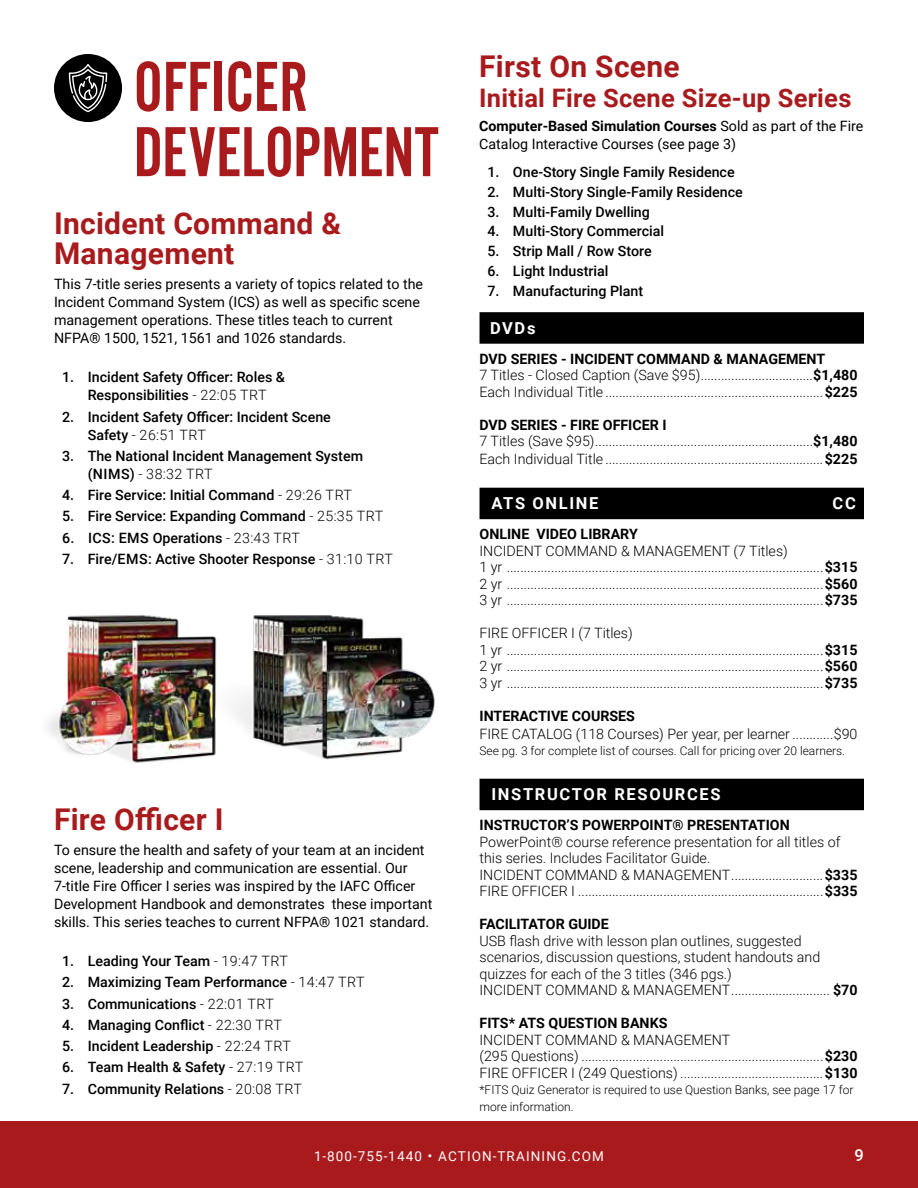
<style>
.page{position:relative;width:918px;height:1188px;background:#fff}
.page>*{position:absolute;margin:0;border:0;box-sizing:border-box;transform-origin:0 0}
.t1{font:73.5px/65.2px "Alternate Got No 2 D";color:#a81a1c}
.t2{font:700 30px/30px "Roboto";letter-spacing:.01em;color:#a81a1c}
.t3{font:700 25.5px "Roboto";letter-spacing:.01em;color:#a81a1c}
.t4{font:700 16.5px "Roboto";letter-spacing:.1em;color:#fff}
.t5{font:500 16.5px "Roboto";color:#fff}
.t6{font:300 14.25px/16.5px "Roboto";color:#000}
.t7{font:500 14.25px/18px "Roboto";color:#000}
.t8{font:14.25px/18px "Roboto";color:#000}
.t9{font:700 14.25px "Roboto";color:#000}
.t10{font:13.5px "Roboto";letter-spacing:.085em;color:#fff}
.t11{font:300 12px/16.5px "Roboto";color:#000}
.s1{font-weight:700}
.s2{font-weight:300}
.s3{font-family:"Proxima Nova";font-weight:500;font-size:24px}
</style>
<div class="page">
<div style="left:0;top:1121px;width:918px;height:67px;background:#a81a1c"></div>
<div style="left:54px;top:54px;width:68px;height:68px;background:#000;border-radius:50%"></div>
<svg style="left:69px;top:64px;width:38px;height:48px"></svg>
<div style="left:480px;top:312px;width:384px;height:32px;background:#000"></div>
<div style="left:480px;top:488px;width:384px;height:31px;background:#000"></div>
<div style="left:480px;top:779px;width:384px;height:31px;background:#000"></div>
<img style="left:232px;top:615px;width:203px;height:145px">
<img style="left:47px;top:614px;width:170px;height:149px">
<h1 class="t1" style="left:134px;top:56px;width:307px">OFFICER<br>DEVELOPMENT</h1>
<h2 class="t2" style="left:479px;top:50px;width:202px">First On Scene</h2>
<h3 class="t3" style="left:479px;top:80px;width:374px">Initial Fire Scene Size-up Series</h3>
<p class="t8" style="left:479px;top:117px;width:386px"><span class="s1">Computer-Based Simulation Courses</span> Sold as part of the Fire<br>Catalog Interactive Courses (see page 3)</p>
<p class="t7" style="left:487px;top:163px;width:249px">1. One-Story Single Family Residence</p>
<p class="t7" style="left:487px;top:182px;width:257px">2. Multi-Story Single-Family Residence</p>
<p class="t7" style="left:487px;top:202px;width:164px">3. Multi-Family Dwelling</p>
<p class="t7" style="left:487px;top:222px;width:178px">4. Multi-Story Commercial</p>
<p class="t7" style="left:487px;top:242px;width:166px">5. Strip Mall / Row Store</p>
<p class="t7" style="left:487px;top:261px;width:123px">6. Light Industrial</p>
<p class="t7" style="left:487px;top:281px;width:157px">7. Manufacturing Plant</p>
<h2 class="t2" style="left:54px;top:208px;width:289px">Incident Command &amp;<br>Management</h2>
<p class="t8" style="left:54px;top:274px;width:371px">This 7-title series presents a variety of topics related to the Incident Command System (ICS) as well as specific scene management operations. These titles teach to current NFPA® 1500, 1521, 1561 and 1026 standards.</p>
<p class="t4" style="left:490px;top:317px;width:47px">DVDs</p>
<p class="t6" style="left:480px;top:350px;width:380px"><span class="s1">DVD SERIES - INCIDENT COMMAND &amp; MANAGEMENT<br></span>7 Titles - Closed Caption (Save $95).................................<span class="s1">$1,480<br></span>Each Individual Title ................................................................<span class="s1">$225</span></p>
<p class="t6" style="left:480px;top:416px;width:380px"><span class="s1">DVD SERIES - FIRE OFFICER I<br></span>7 Titles (Save $95)................................................................<span class="s1">$1,480</span></p>
<p class="t6" style="left:480px;top:451px;width:380px">Each Individual Title ................................................................<span class="s1">$225</span></p>
<p class="t4" style="left:492px;top:492px;width:109px">ATS ONLINE</p>
<p class="t4" style="left:833px;top:492px;width:25px">CC</p>
<p class="t9" style="left:480px;top:524px;width:160px">ONLINE VIDEO LIBRARY</p>
<p class="t6" style="left:480px;top:542px;width:380px">INCIDENT COMMAND &amp; MANAGEMENT (7 Titles)<br>1 yr .............................................................................................<span class="s1">$315<br></span>2 yr .............................................................................................<span class="s1">$560<br></span>3 yr .............................................................................................<span class="s1">$735</span></p>
<p class="t6" style="left:480px;top:625px;width:380px">FIRE OFFICER I (7 Titles)<br>1 yr .............................................................................................<span class="s1">$315<br></span>2 yr .............................................................................................<span class="s1">$560<br></span>3 yr .............................................................................................<span class="s1">$735</span></p>
<p class="t9" style="left:480px;top:706px;width:157px">INTERACTIVE COURSES</p>
<p class="t6" style="left:480px;top:725px;width:379px">FIRE CATALOG (118 Courses) Per year, per learner ............$90</p>
<p class="t11" style="left:480px;top:743px;width:367px">See pg. 3 for complete list of courses. Call for pricing over 20 learners.</p>
<p class="t4" style="left:492px;top:783px;width:231px">INSTRUCTOR RESOURCES</p>
<p class="t9" style="left:480px;top:815px;width:312px">INSTRUCTOR’S POWERPOINT® PRESENTATION</p>
<p class="t6" style="left:480px;top:833px;width:380px">PowerPoint® course reference presentation for all titles of this series. Includes Facilitator Guide.<br>INCIDENT COMMAND &amp; MANAGEMENT...........................<span class="s1">$335<br></span>FIRE OFFICER I ........................................................................<span class="s1">$335</span></p>
<p class="t9" style="left:480px;top:914px;width:131px">FACILITATOR GUIDE</p>
<p class="t6" style="left:480px;top:932px;width:380px">USB flash drive with lesson plan outlines, suggested scenarios, discussion questions, student handouts and quizzes for each of the 3 titles (346 pgs.)<br>INCIDENT COMMAND &amp; MANAGEMENT............................. <span class="s1">$70</span></p>
<p class="t9" style="left:480px;top:1013px;width:189px">FITS* ATS QUESTION BANKS</p>
<p class="t6" style="left:480px;top:1031px;width:380px">INCIDENT COMMAND &amp; MANAGEMENT<br>(295 Questions) .......................................................................<span class="s1">$230<br></span>FIRE OFFICER I (249 Questions) ..........................................<span class="s1">$130</span></p>
<p class="t11" style="left:480px;top:1082px;width:376px">*FITS Quiz Generator is required to use Question Banks, see page 17 for more information.</p>
<p class="t7" style="left:62px;top:368px;width:224px;text-align:center">1. Incident Safety Officer: Roles &amp;<br>Responsibilities <span class="s2">- 22:05 TRT</span></p>
<p class="t7" style="left:88px;top:407px;width:245px;text-indent:-26px">2. Incident Safety Officer: Incident Scene<br>Safety <span class="s2">- 26:51 TRT</span></p>
<p class="t7" style="left:88px;top:446px;width:277px;text-indent:-26px">3. The National Incident Management System (NIMS) <span class="s2">- 38:32 TRT</span></p>
<p class="t7" style="left:62px;top:486px;width:291px">4. Fire Service: Initial Command <span class="s2">- 29:26 TRT</span></p>
<p class="t7" style="left:62px;top:507px;width:323px">5. Fire Service: Expanding Command <span class="s2">- 25:35 TRT</span></p>
<p class="t7" style="left:62px;top:528px;width:239px">6. ICS: EMS Operations <span class="s2">- 23:43 TRT</span></p>
<p class="t7" style="left:62px;top:549px;width:332px">7. Fire/EMS: Active Shooter Response <span class="s2">- 31:10 TRT</span></p>
<h2 class="t2" style="left:54px;top:804px;width:171px">Fire Officer I</h2>
<p class="t8" style="left:54px;top:841px;width:380px">To ensure the health and safety of your team at an incident scene, leadership and communication are essential. Our 7-title Fire Officer I series was inspired by the IAFC Officer Development Handbook and demonstrates these important skills. This series teaches to current NFPA® 1021 standard.</p>
<p class="t7" style="left:62px;top:952px;width:227px">1. Leading Your Team <span class="s2">- 19:47 TRT</span></p>
<p class="t7" style="left:62px;top:973px;width:304px">2. Maximizing Team Performance <span class="s2">- 14:47 TRT</span></p>
<p class="t7" style="left:62px;top:994px;width:213px">3. Communications <span class="s2">- 22:01 TRT</span></p>
<p class="t7" style="left:62px;top:1015px;width:221px">4. Managing Conflict <span class="s2">- 22:30 TRT</span></p>
<p class="t7" style="left:62px;top:1037px;width:230px">5. Incident Leadership <span class="s2">- 22:24 TRT</span></p>
<p class="t7" style="left:62px;top:1058px;width:243px">6. Team Health &amp; Safety <span class="s2">- 27:19 TRT</span></p>
<p class="t7" style="left:62px;top:1079px;width:241px">7. Community Relations <span class="s2">- 20:08 TRT</span></p>
<p class="t10" style="left:314px;top:1147px;width:291px">1-800-755-1440 <span class="s3">·</span> ACTION-TRAINING.COM</p>
<p class="t5" style="left:855px;top:1144px;width:11px">9</p>
</div>
